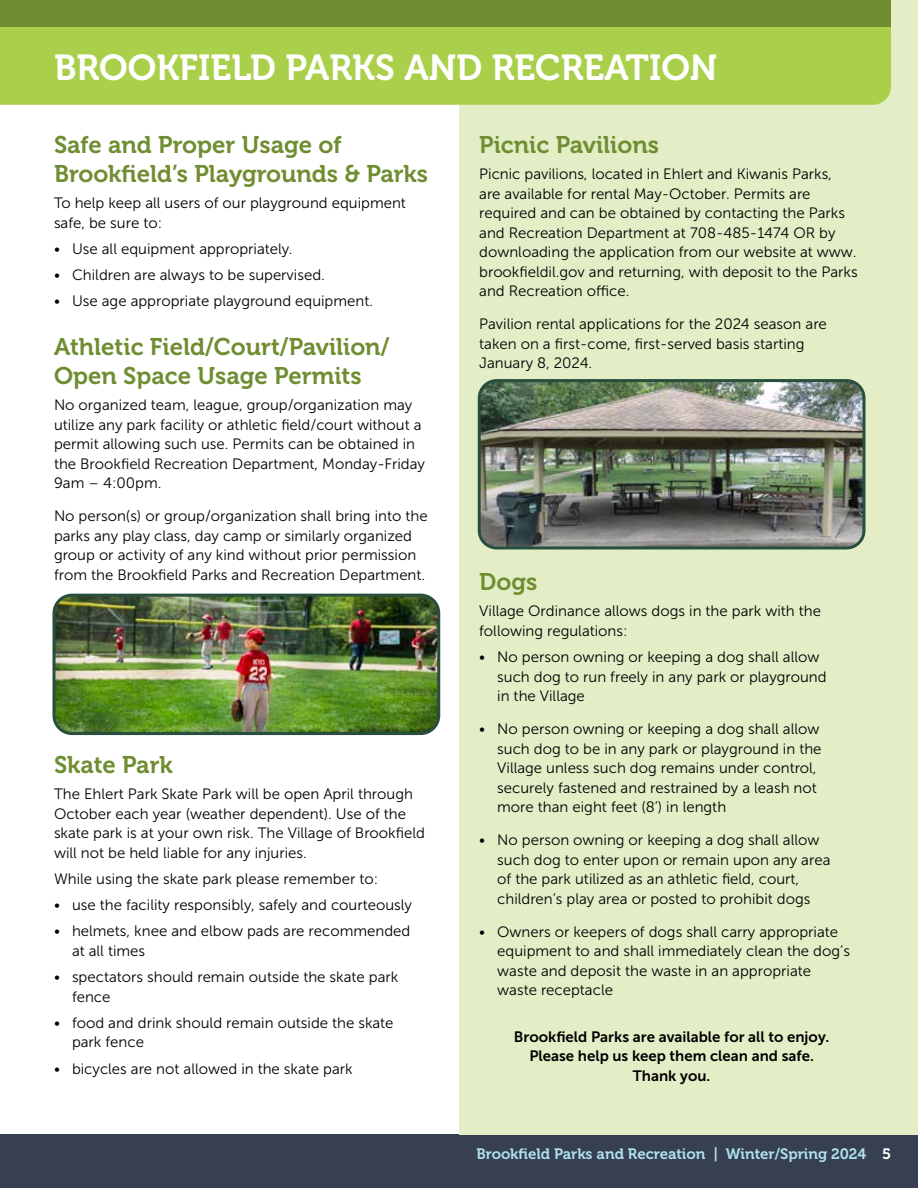
<style>
.page{position:relative;width:918px;height:1188px;background:#fff}
.page>*{position:absolute;margin:0;border:0;box-sizing:border-box;transform-origin:0 0}
.t1{font:36px "Museo 700";color:#fff}
.t2{font:24px/28.8px "Museo 700";color:#6f8d31}
.t3{font:15px/19.5px "Museo Sans 300";color:#000}
.t4{font:15px/19.5px "Museo Sans 700";color:#000;text-align:center}
.t5{font:15px "Museo 700";color:#b0e1ee}
.s1{color:#fff}
</style>
<div class="page">
<div style="left:0;top:1134px;width:918px;height:54px;background:#364050"></div>
<div style="left:459px;top:0;width:459px;height:1134px;background:#e3eec7"></div>
<img style="left:479px;top:383px;width:383px;height:165px">
<div style="left:478px;top:379px;width:388px;height:170px;border:3px solid #284f3e;border-radius:17px"></div>
<img style="left:56px;top:595px;width:383px;height:136px">
<div style="left:52px;top:594px;width:388px;height:141px;border:3px solid #284f3e;border-radius:18px"></div>
<div style="left:0;top:27px;width:891px;height:78px;background:#aad04b"></div>
<div style="left:0;top:0;width:891px;height:27px;background:#6f8d31"></div>
<h1 class="t1" style="left:54px;top:47px;width:665px">BROOKFIELD PARKS AND RECREATION</h1>
<h2 class="t2" style="left:54px;top:131px;width:376px">Safe and Proper Usage of<br>Brookfield’s Playgrounds &amp; Parks</h2>
<p class="t3" style="left:54px;top:193px;width:354px">To help keep all users of our playground equipment safe, be sure to:</p>
<p class="t3" style="left:54px;top:239px;width:240px">• Use all equipment appropriately.</p>
<p class="t3" style="left:54px;top:265px;width:272px">• Children are always to be supervised.</p>
<p class="t3" style="left:54px;top:292px;width:321px">• Use age appropriate playground equipment.</p>
<h2 class="t2" style="left:54px;top:333px;width:337px">Athletic Field/Court/Pavilion/<br>Open Space Usage Permits</h2>
<p class="t3" style="left:54px;top:396px;width:373px">No organized team, league, group/organization may utilize any park facility or athletic field/court without a permit allowing such use. Permits can be obtained in the Brookfield Recreation Department, Monday-Friday 9am – 4:00pm.</p>
<p class="t3" style="left:54px;top:507px;width:375px">No person(s) or group/organization shall bring into the parks any play class, day camp or similarly organized group or activity of any kind without prior permission from the Brookfield Parks and Recreation Department.</p>
<h2 class="t2" style="left:54px;top:751px;width:120px">Skate Park</h2>
<p class="t3" style="left:54px;top:784px;width:372px">The Ehlert Park Skate Park will be open April through October each year (weather dependent). Use of the skate park is at your own risk. The Village of Brookfield will not be held liable for any injuries.</p>
<p class="t3" style="left:54px;top:869px;width:326px">While using the skate park please remember to:</p>
<p class="t3" style="left:54px;top:895px;width:360px">• use the facility responsibly, safely and courteously</p>
<p class="t3" style="left:72px;top:922px;width:340px;text-indent:-18px">• helmets, knee and elbow pads are recommended at all times</p>
<p class="t3" style="left:72px;top:967px;width:328px;text-indent:-18px">• spectators should remain outside the skate park fence</p>
<p class="t3" style="left:72px;top:1013px;width:323px;text-indent:-18px">• food and drink should remain outside the skate park fence</p>
<p class="t3" style="left:54px;top:1059px;width:300px">• bicycles are not allowed in the skate park</p>
<h2 class="t2" style="left:479px;top:131px;width:181px">Picnic Pavilions</h2>
<p class="t3" style="left:479px;top:164px;width:380px">Picnic pavilions, located in Ehlert and Kiwanis Parks,<br>are available for rental May-October. Permits are required and can be obtained by contacting the Parks and Recreation Department at 708-485-1474 OR by downloading the application from our website at www. brookfieldil.gov and returning, with deposit to the Parks and Recreation office.</p>
<p class="t3" style="left:479px;top:314px;width:349px">Pavilion rental applications for the 2024 season are taken on a first-come, first-served basis starting<br>January 8, 2024.</p>
<h2 class="t2" style="left:479px;top:568px;width:60px">Dogs</h2>
<p class="t3" style="left:479px;top:602px;width:343px">Village Ordinance allows dogs in the park with the following regulations:</p>
<p class="t3" style="left:497px;top:647px;width:331px;text-indent:-18px">• No person owning or keeping a dog shall allow such dog to run freely in any park or playground in the Village</p>
<p class="t3" style="left:497px;top:719px;width:326px;text-indent:-18px">• No person owning or keeping a dog shall allow such dog to be in any park or playground in the Village unless such dog remains under control, securely fastened and restrained by a leash not more than eight feet (8’) in length</p>
<p class="t3" style="left:497px;top:830px;width:335px;text-indent:-18px">• No person owning or keeping a dog shall allow such dog to enter upon or remain upon any area of the park utilized as an athletic field, court, children’s play area or posted to prohibit dogs</p>
<p class="t3" style="left:497px;top:922px;width:354px;text-indent:-18px">• Owners or keepers of dogs shall carry appropriate equipment to and shall immediately clean the dog’s waste and deposit the waste in an appropriate waste receptacle</p>
<p class="t4" style="left:514px;top:1027px;width:317px">Brookfield Parks are available for all to enjoy.<br>Please help us keep them clean and safe.<br>Thank you.</p>
<p class="t5" style="left:476px;top:1145px;width:416px">Brookfield Parks and Recreation | Winter/Spring 2024 <span class="s1">5</span></p>
</div>
